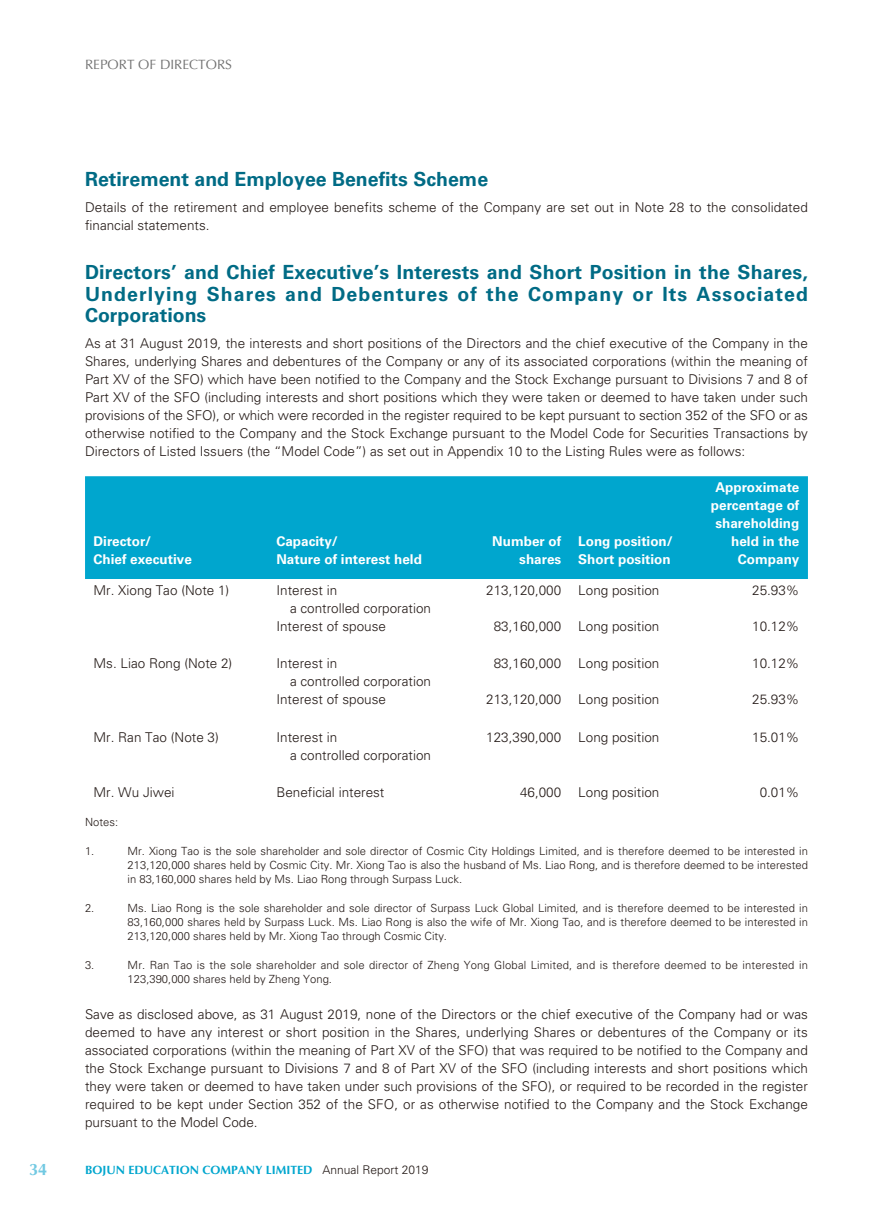
<style>
.page{position:relative;width:893px;height:1212px;background:#fff}
.page>*{position:absolute;margin:0;border:0;box-sizing:border-box;transform-origin:0 0}
.t1{font:700 19.5px/21.8px "Univers LT Std";color:#006b85;text-align:justify}
.t2{font:700 16.5px "Optima LT Std";color:#72c9e2}
.t3{font:300 13.5px/18px "Univers LT Std";color:#231916}
.t4{font:700 13.5px/18px "Univers LT Std";color:#fff}
.t5{font:13.5px "Optima LT Std";color:#717171}
.t6{font:700 12px "Optima LT Std";color:#00a6ce}
.t7{font:300 11.25px/14.2px "Univers LT Std";color:#231916;text-align:justify}
.s1{font-family:"Univers LT Std";font-weight:300;color:#231916}
</style>
<div class="page">
<div style="left:85px;top:476px;width:723px;height:103px;background:#00a6ce"></div>
<p class="t5" style="left:85px;top:57px;width:149px">REPORT OF DIRECTORS</p>
<h1 class="t1" style="left:85px;top:170px;width:405px">Retirement and Employee Benefits Scheme</h1>
<p class="t3" style="left:85px;top:199px;width:724px">Details of the retirement and employee benefits scheme of the Company are set out in Note 28 to the consolidated financial statements.</p>
<h1 class="t1" style="left:85px;top:262px;width:724px">Directors’ and Chief Executive’s Interests and Short Position in the Shares, Underlying Shares and Debentures of the Company or Its Associated Corporations</h1>
<p class="t3" style="left:85px;top:335px;width:724px;text-align:justify">As at 31 August 2019, the interests and short positions of the Directors and the chief executive of the Company in the Shares, underlying Shares and debentures of the Company or any of its associated corporations (within the meaning of Part XV of the SFO) which have been notified to the Company and the Stock Exchange pursuant to Divisions 7 and 8 of Part XV of the SFO (including interests and short positions which they were taken or deemed to have taken under such provisions of the SFO), or which were recorded in the register required to be kept pursuant to section 352 of the SFO or as otherwise notified to the Company and the Stock Exchange pursuant to the Model Code for Securities Transactions by Directors of Listed Issuers (the “Model Code”) as set out in Appendix 10 to the Listing Rules were as follows:</p>
<p class="t4" style="left:94px;top:533px;width:100px">Director/<br>Chief executive</p>
<p class="t4" style="left:276px;top:533px;width:147px">Capacity/<br>Nature of interest held</p>
<p class="t4" style="left:492px;top:533px;width:70px;text-align:right">Number of shares</p>
<p class="t4" style="left:578px;top:533px;width:96px">Long position/<br>Short position</p>
<p class="t4" style="left:711px;top:479px;width:90px;text-align:right">Approximate percentage of shareholding held in the<br>Company</p>
<p class="t3" style="left:94px;top:582px;width:137px">Mr. Xiong Tao (Note 1)</p>
<p class="t3" style="left:290px;top:582px;width:143px;text-indent:-14px">Interest in<br>a controlled corporation</p>
<p class="t3" style="left:486px;top:582px;width:77px">213,120,000</p>
<p class="t3" style="left:578px;top:582px;width:83px">Long position</p>
<p class="t3" style="left:752px;top:582px;width:49px">25.93%</p>
<p class="t3" style="left:276px;top:618px;width:111px">Interest of spouse</p>
<p class="t3" style="left:494px;top:618px;width:69px">83,160,000</p>
<p class="t3" style="left:578px;top:618px;width:83px">Long position</p>
<p class="t3" style="left:752px;top:618px;width:49px">10.12%</p>
<p class="t3" style="left:94px;top:655px;width:140px">Ms. Liao Rong (Note 2)</p>
<p class="t3" style="left:290px;top:655px;width:143px;text-indent:-14px">Interest in<br>a controlled corporation</p>
<p class="t3" style="left:494px;top:655px;width:69px">83,160,000</p>
<p class="t3" style="left:578px;top:655px;width:83px">Long position</p>
<p class="t3" style="left:752px;top:655px;width:49px">10.12%</p>
<p class="t3" style="left:276px;top:691px;width:111px">Interest of spouse</p>
<p class="t3" style="left:486px;top:691px;width:77px">213,120,000</p>
<p class="t3" style="left:578px;top:691px;width:83px">Long position</p>
<p class="t3" style="left:752px;top:691px;width:49px">25.93%</p>
<p class="t3" style="left:94px;top:729px;width:127px">Mr. Ran Tao (Note 3)</p>
<p class="t3" style="left:290px;top:729px;width:143px;text-indent:-14px">Interest in<br>a controlled corporation</p>
<p class="t3" style="left:486px;top:729px;width:77px">123,390,000</p>
<p class="t3" style="left:578px;top:729px;width:83px">Long position</p>
<p class="t3" style="left:752px;top:729px;width:49px">15.01%</p>
<p class="t3" style="left:94px;top:783px;width:82px">Mr. Wu Jiwei</p>
<p class="t3" style="left:276px;top:783px;width:110px">Beneficial interest</p>
<p class="t3" style="left:520px;top:783px;width:43px">46,000</p>
<p class="t3" style="left:578px;top:783px;width:83px">Long position</p>
<p class="t3" style="left:760px;top:783px;width:41px">0.01%</p>
<p class="t7" style="left:85px;top:816px;width:35px">Notes:</p>
<p class="t7" style="left:85px;top:844px;width:11px">1.</p>
<p class="t7" style="left:128px;top:844px;width:682px">Mr. Xiong Tao is the sole shareholder and sole director of Cosmic City Holdings Limited, and is therefore deemed to be interested in 213,120,000 shares held by Cosmic City. Mr. Xiong Tao is also the husband of Ms. Liao Rong, and is therefore deemed to be interested in 83,160,000 shares held by Ms. Liao Rong through Surpass Luck.</p>
<p class="t7" style="left:85px;top:901px;width:11px">2.</p>
<p class="t7" style="left:128px;top:901px;width:682px">Ms. Liao Rong is the sole shareholder and sole director of Surpass Luck Global Limited, and is therefore deemed to be interested in 83,160,000 shares held by Surpass Luck. Ms. Liao Rong is also the wife of Mr. Xiong Tao, and is therefore deemed to be interested in 213,120,000 shares held by Mr. Xiong Tao through Cosmic City.</p>
<p class="t7" style="left:85px;top:958px;width:11px">3.</p>
<p class="t7" style="left:128px;top:958px;width:682px">Mr. Ran Tao is the sole shareholder and sole director of Zheng Yong Global Limited, and is therefore deemed to be interested in<br>123,390,000 shares held by Zheng Yong.</p>
<p class="t3" style="left:85px;top:1006px;width:724px;text-align:justify">Save as disclosed above, as 31 August 2019, none of the Directors or the chief executive of the Company had or was deemed to have any interest or short position in the Shares, underlying Shares or debentures of the Company or its associated corporations (within the meaning of Part XV of the SFO) that was required to be notified to the Company and the Stock Exchange pursuant to Divisions 7 and 8 of Part XV of the SFO (including interests and short positions which they were taken or deemed to have taken under such provisions of the SFO), or required to be recorded in the register required to be kept under Section 352 of the SFO, or as otherwise notified to the Company and the Stock Exchange pursuant to the Model Code.</p>
<p class="t2" style="left:29px;top:1161px;width:20px">34</p>
<p class="t6" style="left:85px;top:1164px;width:345px">BOJUN EDUCATION COMPANY LIMITED <span class="s1">Annual Report 2019</span></p>
</div>
